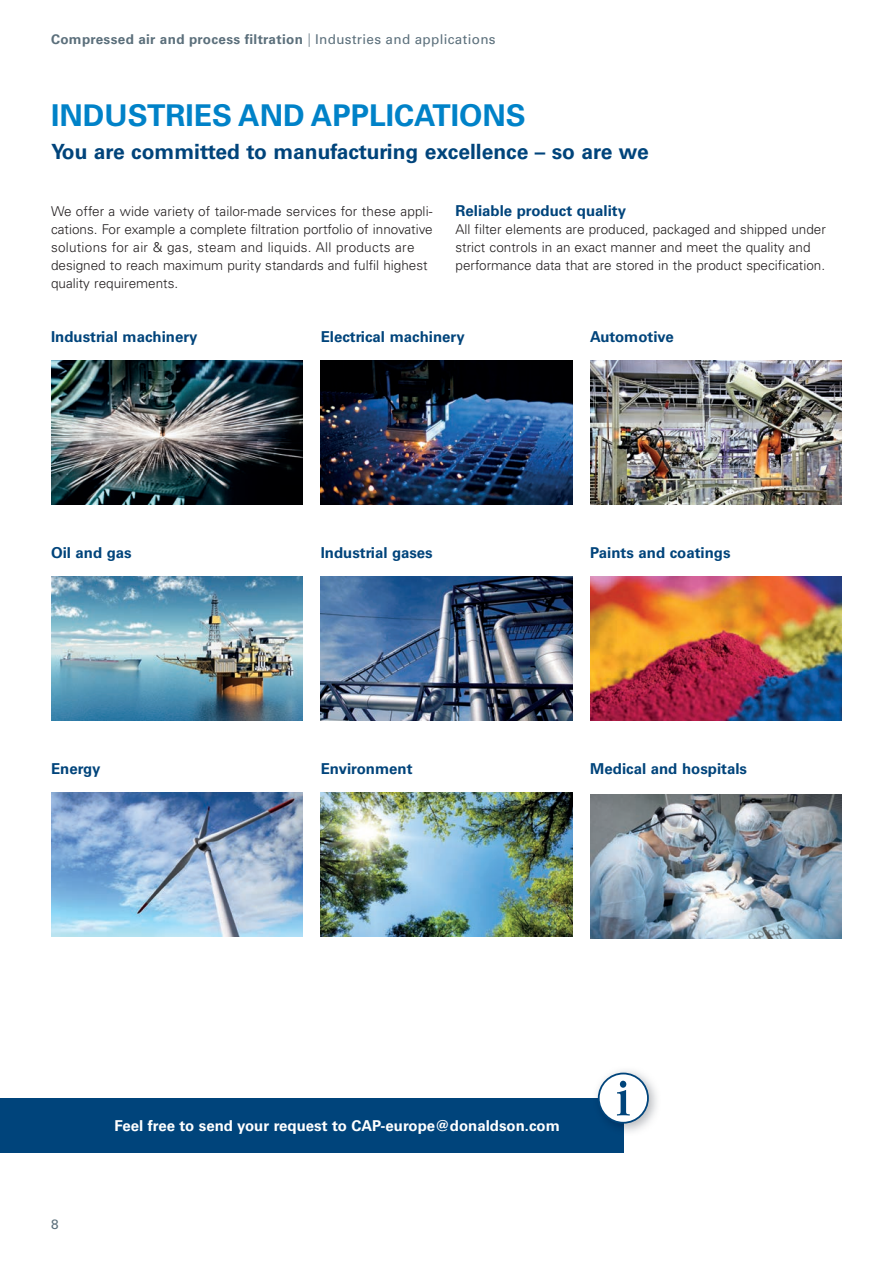
<style>
.page{position:relative;width:893px;height:1263px;background:#fff}
.page>*{position:absolute;margin:0;border:0;box-sizing:border-box;transform-origin:0 0}
.t1{font:700 30px "Univers LT Pro 65";color:#0082c8}
.t2{font:700 21px "Univers LT Pro 65";color:#00447b}
.t3{font:700 15px "Univers LT Pro 65";color:#00447b}
.t4{font:700 15px "Univers LT Pro 65";color:#fff}
.t5{font:300 13.5px/18px "Univers LT Pro 45";color:#231f20}
.t6{font:700 13.5px "Univers LT Pro 65";letter-spacing:.025em;color:#5b6f7b}
.t7{font:13.5px "Univers LT Pro 55 Roman";color:#5b6f7b}
.s1{font-family:"Helvetica Neue LT Std";font-weight:300}
.s2{font-family:"Univers LT Pro 55 Roman";font-weight:400}
</style>
<div class="page">
<img style="left:51px;top:360px;width:252px;height:144px">
<img style="left:590px;top:360px;width:252px;height:144px">
<img style="left:51px;top:576px;width:252px;height:144px">
<img style="left:51px;top:792px;width:252px;height:144px">
<img style="left:321px;top:360px;width:251px;height:144px">
<img style="left:321px;top:576px;width:251px;height:144px">
<img style="left:590px;top:576px;width:252px;height:144px">
<img style="left:321px;top:792px;width:251px;height:144px">
<div style="left:0;top:1098px;width:623px;height:54px;background:#00447b"></div>
<img style="left:596px;top:1070px;width:61px;height:66px">
<img style="left:596px;top:1098px;width:27px;height:38px">
<div style="left:599px;top:1073px;width:49px;height:50px;background:#fff;border-radius:50%"></div>
<div style="left:598px;top:1072px;width:51px;height:52px;border:2px solid #00447b;border-radius:50%"></div>
<svg style="left:617px;top:1081px;width:13px;height:34px"></svg>
<img style="left:590px;top:794px;width:252px;height:144px">
<p class="t6" style="left:51px;top:31px;width:446px">Compressed air and process filtration <span class="s1">|</span> <span class="s2">Industries and applications</span></p>
<h1 class="t1" style="left:51px;top:98px;width:476px">INDUSTRIES AND APPLICATIONS</h1>
<h2 class="t2" style="left:51px;top:139px;width:599px">You are committed to manufacturing excellence – so are we</h2>
<p class="t5" style="left:51px;top:202px;width:383px">We offer a wide variety of tailor-made services for these appli&shy;cations. For example a complete filtration portfolio of innovative solutions for air &amp; gas, steam and liquids. All products are designed to reach maximum purity standards and fulfil highest quality requirements.</p>
<p class="t3" style="left:455px;top:202px;width:172px">Reliable product quality</p>
<p class="t5" style="left:455px;top:220px;width:372px">All filter elements are produced, packaged and shipped under strict controls in an exact manner and meet the quality and performance data that are stored in the product specification.</p>
<p class="t3" style="left:51px;top:328px;width:148px">Industrial machinery</p>
<p class="t3" style="left:590px;top:328px;width:85px">Automotive</p>
<p class="t3" style="left:321px;top:328px;width:146px">Electrical machinery</p>
<p class="t3" style="left:51px;top:544px;width:82px">Oil and gas</p>
<p class="t3" style="left:51px;top:760px;width:51px">Energy</p>
<p class="t3" style="left:321px;top:544px;width:114px">Industrial gases</p>
<p class="t3" style="left:321px;top:760px;width:93px">Environment</p>
<p class="t3" style="left:590px;top:544px;width:142px">Paints and coatings</p>
<p class="t3" style="left:590px;top:760px;width:158px">Medical and hospitals</p>
<p class="t7" style="left:51px;top:1216px;width:9px">8</p>
<p class="t4" style="left:114px;top:1116px;width:447px">Feel free to send your request to CAP-europe@donaldson.com</p>
</div>
